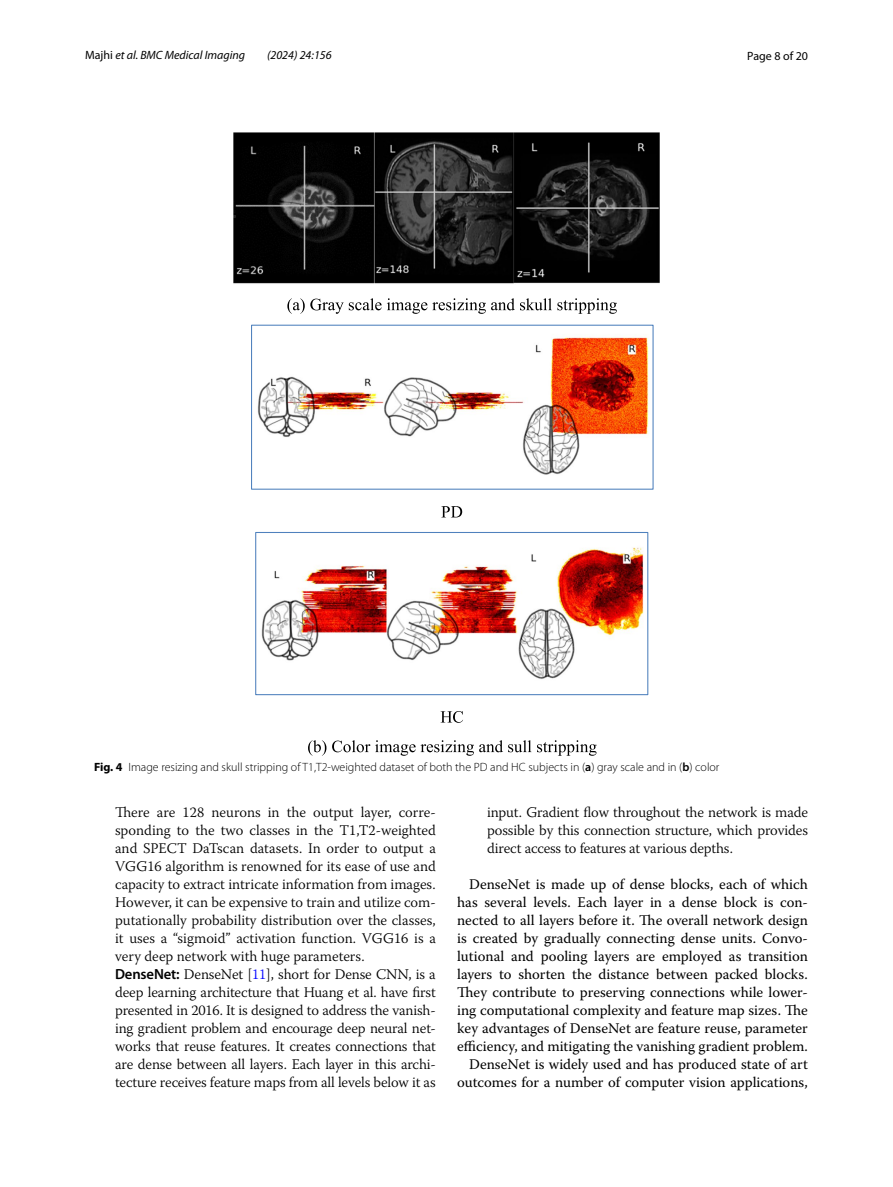
<style>
.page{position:relative;width:893px;height:1187px;background:#fff}
.page>*{position:absolute;margin:0;border:0;box-sizing:border-box;transform-origin:0 0}
.t1{font:300 14.7px/18px "Warnock Pro";letter-spacing:-.005em;color:#000}
.t2{font:14.7px/18px "Warnock Pro";color:#000;text-align:right}
.t3{font:300 12px "Myriad Pro";color:#000}
.t4{font:italic 12px "Myriad Pro";color:#000}
.t5{font:12px "Myriad Pro";color:#000}
.s1{font-style:normal}
.s2{font-weight:700}
.s3{font-weight:600}
.s4{font-family:"Myriad Pro";font-weight:600}
.s5{color:#00f}
</style>
<div class="page">
<img style="left:234px;top:133px;width:425px;height:151px">
<svg style="left:287px;top:298px;width:330px;height:16px"></svg>
<svg style="left:441px;top:711px;width:22px;height:11px"></svg>
<svg style="left:308px;top:740px;width:289px;height:15px"></svg>
<svg style="left:251px;top:324px;width:403px;height:371px"></svg>
<p class="t4" style="left:85px;top:48px;width:162px"><span class="s1">Majhi</span> et al. BMC Medical Imaging</p>
<p class="t4" style="left:267px;top:48px;width:66px">(2024) 24:156</p>
<p class="t5" style="left:747px;top:48px;width:62px">Page 8 of 20</p>
<p class="t3" style="left:94px;top:760px;width:627px"><span class="s2">Fig. 4</span> Image resizing and skull stripping of T1,T2-weighted dataset of both the PD and HC subjects in (<span class="s3">a</span>) gray scale and in (<span class="s3">b</span>) color</p>
<p class="t1" style="left:115px;top:802px;width:322px">There are 128 neurons in the output layer, corre&shy;sponding to the two classes in the T1,T2-weighted and SPECT DaTscan datasets. In order to output a VGG16 algorithm is renowned for its ease of use and capacity to extract intricate information from images.<br>However, it can be expensive to train and utilize com&shy;putationally probability distribution over the classes, it uses a “sigmoid” activation function. VGG16 is a very deep network with huge parameters.<br><span class="s4">DenseNet:</span> DenseNet [<span class="s5">11</span>], short for Dense CNN, is a deep learning architecture that Huang et al. have first presented in 2016. It is designed to address the vanish&shy;ing gradient problem and encourage deep neural net&shy;works that reuse features. It creates connections that are dense between all layers. Each layer in this archi&shy;tecture receives feature maps from all levels below it as</p>
<p class="t1" style="left:487px;top:802px;width:322px;text-align:justify">input. Gradient flow throughout the network is made possible by this connection structure, which provides direct access to features at various depths.</p>
<p class="t2" style="left:457px;top:875px;width:352px">DenseNet is made up of dense blocks, each of which has several levels. Each layer in a dense block is con&shy;nected to all layers before it. The overall network design is created by gradually connecting dense units. Convo&shy;lutional and pooling layers are employed as transition layers to shorten the distance between packed blocks.<br>They contribute to preserving connections while lower&shy;ing computational complexity and feature map sizes. The key advantages of DenseNet are feature reuse, parameter efficiency, and mitigating the vanishing gradient problem.<br>DenseNet is widely used and has produced state of art outcomes for a number of computer vision applications,</p>
</div>
